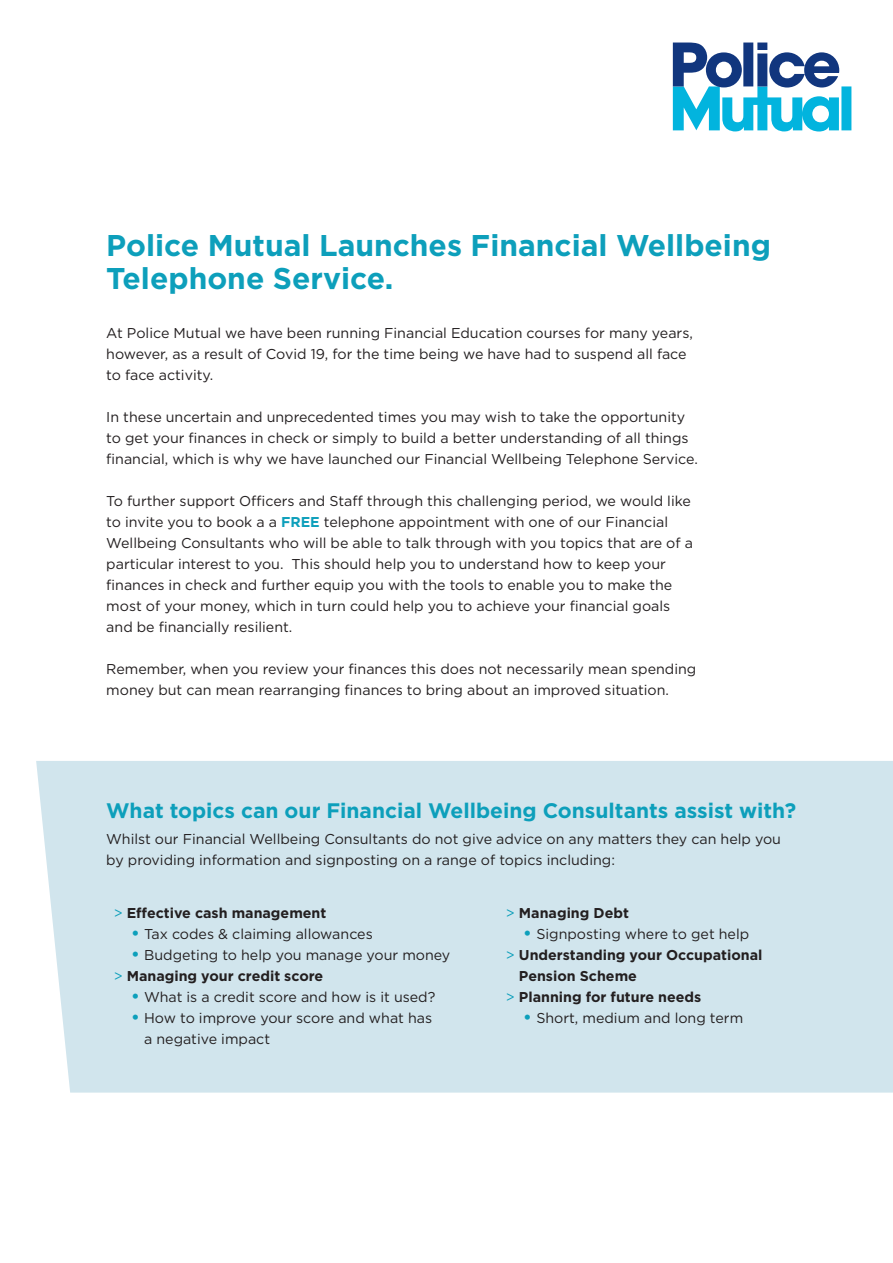
<style>
.page{position:relative;width:893px;height:1263px;background:#fff}
.page>*{position:absolute;margin:0;border:0;box-sizing:border-box;transform-origin:0 0}
.t1{font:700 30px/33px "Gotham";color:#0d9fbb}
.t2{font:700 21px "Gotham";color:#0d9fbb}
.t3{font:14.25px/21px "Gotham";color:#231f20}
.t4{font:700 14.25px "Gotham";color:#231f20}
.s1{font-weight:700;color:#0d9fbb}
.s2{font-weight:400;color:#0d9fbb}
.s3{font-size:19.5px;color:#0d9fbb}
.s4{color:#0d9fbb}
.s5{font-weight:700}
</style>
<div class="page">
<svg style="left:673px;top:43px;width:178px;height:89px"></svg>
<div style="left:36px;top:761px;width:857px;height:331px;background:#d1e5ed"></div>
<h1 class="t1" style="left:106px;top:228px;width:666px">Police Mutual Launches Financial Wellbeing<br>Telephone Service.</h1>
<p class="t3" style="left:106px;top:322px;width:588px">At Police Mutual we have been running Financial Education courses for many years, however, as a result of Covid 19, for the time being we have had to suspend all face to face activity.</p>
<p class="t3" style="left:106px;top:406px;width:593px">In these uncertain and unprecedented times you may wish to take the opportunity to get your finances in check or simply to build a better understanding of all things financial, which is why we have launched our Financial Wellbeing Telephone Service.</p>
<p class="t3" style="left:106px;top:490px;width:588px">To further support Officers and Staff through this challenging period, we would like to invite you to book a a <span class="s1">FREE</span> telephone appointment with one of our Financial Wellbeing Consultants who will be able to talk through with you topics that are of a particular interest to you. This should help you to understand how to keep your finances in check and further equip you with the tools to enable you to make the most of your money, which in turn could help you to achieve your financial goals and be financially resilient.</p>
<p class="t3" style="left:106px;top:658px;width:592px">Remember, when you review your finances this does not necessarily mean spending money but can mean rearranging finances to bring about an improved situation.</p>
<h2 class="t2" style="left:106px;top:797px;width:691px">What topics can our Financial Wellbeing Consultants assist with?</h2>
<p class="t3" style="left:106px;top:828px;width:676px">Whilst our Financial Wellbeing Consultants do not give advice on any matters they can help you by providing information and signposting on a range of topics including:</p>
<p class="t4" style="left:114px;top:903px;width:214px"><span class="s2">&gt;</span> Effective cash management</p>
<p class="t3" style="left:131px;top:923px;width:244px"><span class="s3">•</span> Tax codes &amp; claiming allowances</p>
<p class="t3" style="left:114px;top:944px;width:338px;text-indent:17px"><span class="s3">•</span> Budgeting to help you manage your money <span class="s4">&gt;</span> <span class="s5">Managing your credit score</span></p>
<p class="t3" style="left:131px;top:986px;width:306px"><span class="s3">•</span> What is a credit score and how is it used?</p>
<p class="t3" style="left:144px;top:1007px;width:289px;text-indent:-13px"><span class="s3">•</span> How to improve your score and what has a negative impact</p>
<p class="t4" style="left:506px;top:903px;width:124px"><span class="s2">&gt;</span> Managing Debt</p>
<p class="t3" style="left:523px;top:923px;width:228px"><span class="s3">•</span> Signposting where to get help</p>
<p class="t4" style="left:506px;top:945px;width:258px"><span class="s2">&gt;</span> Understanding your Occupational</p>
<p class="t4" style="left:519px;top:966px;width:120px">Pension Scheme</p>
<p class="t4" style="left:506px;top:987px;width:197px"><span class="s2">&gt;</span> Planning for future needs</p>
<p class="t3" style="left:523px;top:1007px;width:222px"><span class="s3">•</span> Short, medium and long term</p>
</div>
